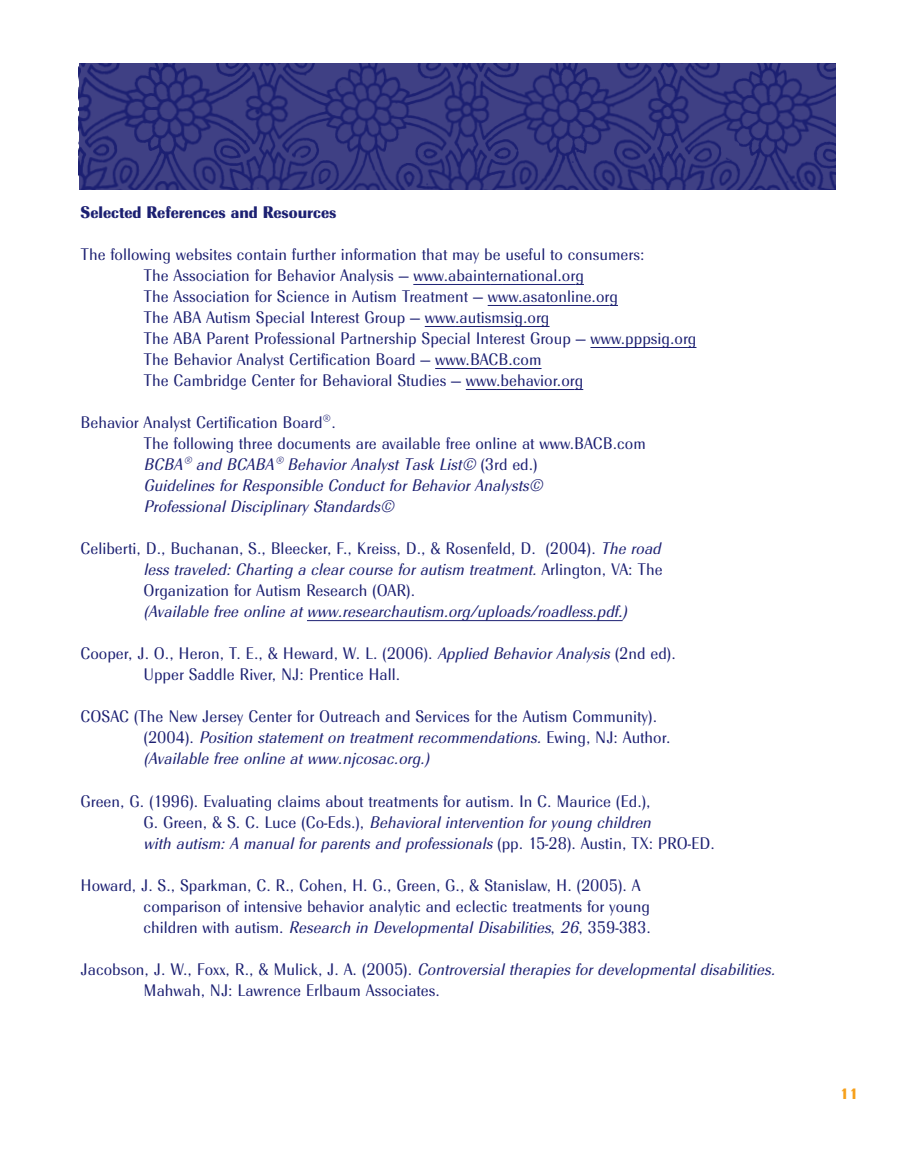
<style>
.page{position:relative;width:914px;height:1166px;background:#fff}
.page>*{position:absolute;margin:0;border:0;box-sizing:border-box;transform-origin:0 0}
.t1{font:17.5px/21px "Radiant EF Text";color:#1c2072}
.t2{font:italic 17.5px/21px "Radiant EF Text";color:#1c2072}
.t3{font:900 17.5px "Radiant EF Text";color:#1c2072}
.t4{font:900 15.75px "Radiant EF Text";color:#f6a01b}
.s1{font-style:normal}
.s2{font-style:italic}
</style>
<div class="page">
<hr style="left:413px;top:284px;width:31px;height:1px;background:#1c2072">
<hr style="left:444px;top:284px;width:46px;height:1px;background:#1c2072">
<svg style="left:490px;top:284px;width:13px;height:1px"></svg>
<hr style="left:503px;top:284px;width:72px;height:1px;background:#1c2072">
<hr style="left:487px;top:305px;width:31px;height:1px;background:#1c2072">
<hr style="left:518px;top:305px;width:32px;height:1px;background:#1c2072">
<hr style="left:550px;top:305px;width:59px;height:1px;background:#1c2072">
<hr style="left:425px;top:326px;width:30px;height:1px;background:#1c2072">
<hr style="left:455px;top:326px;width:86px;height:1px;background:#1c2072">
<hr style="left:590px;top:347px;width:31px;height:1px;background:#1c2072">
<hr style="left:621px;top:347px;width:67px;height:1px;background:#1c2072">
<hr style="left:435px;top:368px;width:31px;height:1px;background:#1c2072">
<svg style="left:466px;top:368px;width:22px;height:1px"></svg>
<hr style="left:488px;top:368px;width:53px;height:1px;background:#1c2072">
<hr style="left:466px;top:389px;width:30px;height:1px;background:#1c2072">
<hr style="left:496px;top:389px;width:38px;height:1px;background:#1c2072">
<svg style="left:534px;top:389px;width:49px;height:1px"></svg>
<hr style="left:307px;top:620px;width:315px;height:1px;background:#1c2072">
<img style="left:79px;top:63px;width:756px;height:126px">
<p class="t3" style="left:80px;top:202px;width:257px">Selected References and Resources</p>
<p class="t1" style="left:144px;top:244px;width:554px;text-indent:-63px">The following websites contain further information that may be useful to consumers:<br>The Association for Behavior Analysis — www.abainternational.org<br>The Association for Science in Autism Treatment — www.asatonline.org<br>The ABA Autism Special Interest Group — www.autismsig.org<br>The ABA Parent Professional Partnership Special Interest Group — www.pppsig.org The Behavior Analyst Certification Board — www.BACB.com<br>The Cambridge Center for Behavioral Studies — www.behavior.org</p>
<p class="t2" style="left:143px;top:412px;width:503px;text-indent:-63px"><span class="s1">Behavior Analyst Certification Board®.<br>The following three documents are available free online at www.BACB.com </span>BCBA® and BCABA® Behavior Analyst Task List© <span class="s1">(3rd ed.)<br></span>Guidelines for Responsible Conduct for Behavior Analysts©<br>Professional Disciplinary Standards©</p>
<p class="t1" style="left:144px;top:538px;width:521px;text-align:justify;text-indent:-63px">Celiberti, D., Buchanan, S., Bleecker, F., Kreiss, D., &amp; Rosenfeld, D. (2004). <span class="s2">The road less traveled: Charting a clear course for autism treatment.</span> Arlington, VA: The Organization for Autism Research (OAR).</p>
<p class="t2" style="left:144px;top:601px;width:485px">(Available free online at www.researchautism.org/uploads/roadless.pdf.)</p>
<p class="t1" style="left:143px;top:643px;width:533px;text-indent:-63px">Cooper, J. O., Heron, T. E., &amp; Heward, W. L. (2006). <span class="s2">Applied Behavior Analysis</span> (2nd ed).<br>Upper Saddle River, NJ: Prentice Hall.</p>
<p class="t1" style="left:143px;top:706px;width:528px;text-indent:-63px">COSAC (The New Jersey Center for Outreach and Services for the Autism Community). (2004). <span class="s2">Position statement on treatment recommendations.</span> Ewing, NJ: Author. <span class="s2">(Available free online at www.njcosac.org.)</span></p>
<p class="t1" style="left:143px;top:790px;width:572px;text-indent:-63px">Green, G. (1996). Evaluating claims about treatments for autism. In C. Maurice (Ed.),<br>G. Green, &amp; S. C. Luce (Co-Eds.), <span class="s2">Behavioral intervention for young children<br>with autism: A manual for parents and professionals</span> (pp. 15-28). Austin, TX: PRO-ED.</p>
<p class="t1" style="left:143px;top:874px;width:508px;text-indent:-63px">Howard, J. S., Sparkman, C. R., Cohen, H. G., Green, G., &amp; Stanislaw, H. (2005). A comparison of intensive behavior analytic and eclectic treatments for young children with autism. <span class="s2">Research in Developmental Disabilities</span>, <span class="s2">26</span>, 359-383.</p>
<p class="t1" style="left:144px;top:958px;width:635px;text-indent:-63px">Jacobson, J. W., Foxx, R., &amp; Mulick, J. A. (2005). <span class="s2">Controversial therapies for developmental disabilities.<br></span>Mahwah, NJ: Lawrence Erlbaum Associates.</p>
<p class="t4" style="left:839px;top:1084px;width:20px">11</p>
</div>
